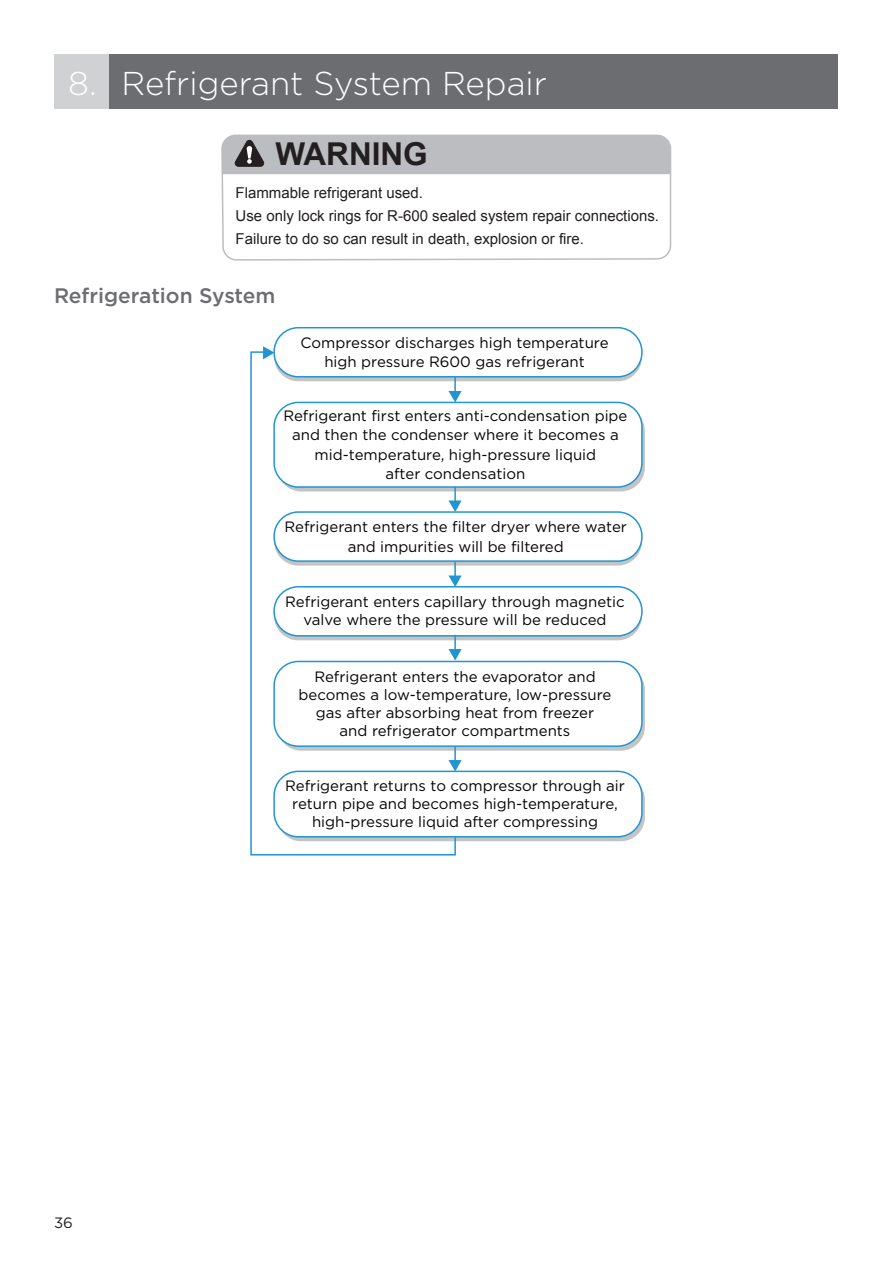
<style>
.page{position:relative;width:893px;height:1263px;background:#fff}
.page>*{position:absolute;margin:0;border:0;box-sizing:border-box;transform-origin:0 0}
.t1{font:300 33px "Gotham";color:#fff}
.t2{font:700 31.5px "Arial";color:#231f20}
.t3{font:500 21px "Gotham";color:#6c6d70}
.t4{font:15px/18px "Gotham";color:#040503;text-align:center}
.t5{font:15px/23.2px "Arial";color:#231f20}
.t6{font:15px "Gotham";color:#231f20}
</style>
<div class="page">
<div style="left:108px;top:54px;width:729px;height:54px;background:#6c6d70"></div>
<div style="left:54px;top:54px;width:54px;height:54px;background:#d0d1d3"></div>
<svg style="left:221px;top:134px;width:451px;height:127px"></svg>
<div style="left:222px;top:135px;width:448px;height:39px;background:#bcbdc0"></div>
<svg style="left:274px;top:332px;width:368px;height:49px"></svg>
<div style="left:274px;top:516px;width:368px;height:50px;background:#c3c5c4;border-radius:24px"></div>
<div style="left:274px;top:591px;width:368px;height:49px;background:#c3c5c4;border-radius:24px"></div>
<div style="left:274px;top:328px;width:368px;height:49px;background:#fff;border-radius:24px"></div>
<div style="left:273px;top:327px;width:370px;height:50px;border:2px solid #2195d2;border-radius:24px"></div>
<div style="left:277px;top:407px;width:368px;height:84px;background:#c3c5c4;border-radius:24px"></div>
<div style="left:274px;top:402px;width:368px;height:85px;background:#fff;border-radius:24px"></div>
<div style="left:273px;top:402px;width:370px;height:86px;border:2px solid #2195d2;border-radius:24px"></div>
<div style="left:274px;top:512px;width:368px;height:49px;background:#fff;border-radius:24px"></div>
<div style="left:273px;top:511px;width:370px;height:51px;border:2px solid #2195d2;border-radius:24px"></div>
<div style="left:274px;top:587px;width:368px;height:49px;background:#fff;border-radius:24px"></div>
<div style="left:273px;top:586px;width:370px;height:51px;border:2px solid #2195d2;border-radius:24px"></div>
<div style="left:277px;top:666px;width:368px;height:85px;background:#c3c5c4;border-radius:24px"></div>
<div style="left:274px;top:661px;width:368px;height:85px;background:#fff;border-radius:24px"></div>
<div style="left:273px;top:661px;width:370px;height:86px;border:2px solid #2195d2;border-radius:24px"></div>
<svg style="left:277px;top:776px;width:368px;height:65px"></svg>
<div style="left:274px;top:771px;width:368px;height:66px;background:#fff;border-radius:24px"></div>
<div style="left:273px;top:771px;width:370px;height:66px;border:2px solid #2195d2;border-radius:24px"></div>
<svg style="left:457px;top:377px;width:5px;height:25px"></svg>
<svg style="left:457px;top:486px;width:5px;height:26px"></svg>
<svg style="left:457px;top:561px;width:5px;height:26px"></svg>
<svg style="left:457px;top:635px;width:5px;height:22px"></svg>
<svg style="left:457px;top:746px;width:5px;height:25px"></svg>
<svg style="left:250px;top:351px;width:207px;height:505px"></svg>
<svg style="left:263px;top:346px;width:11px;height:13px"></svg>
<h1 class="t1" style="left:68px;top:66px;width:480px">8. Refrigerant System Repair</h1>
<h2 class="t2" style="left:276px;top:133px;width:154px">WARNING</h2>
<p class="t5" style="left:236px;top:181px;width:425px">Flammable refrigerant used.<br>Use only lock rings for R-600 sealed system repair connections.<br>Failure to do so can result in death, explosion or fire.</p>
<h3 class="t3" style="left:54px;top:283px;width:223px">Refrigeration System</h3>
<p class="t4" style="left:301px;top:332px;width:309px;line-height:19.5px">Compressor discharges high temperature high pressure R600 gas refrigerant</p>
<p class="t4" style="left:283px;top:405px;width:346px;line-height:19.5px">Refrigerant first enters anti-condensation pipe and then the condenser where it becomes a mid-temperature, high-pressure liquid<br>after condensation</p>
<p class="t4" style="left:284px;top:517px;width:344px;line-height:19.5px">Refrigerant enters the filter dryer where water and impurities will be filtered</p>
<p class="t4" style="left:285px;top:593px;width:341px">Refrigerant enters capillary through magnetic valve where the pressure will be reduced</p>
<p class="t4" style="left:299px;top:668px;width:314px">Refrigerant enters the evaporator and becomes a low-temperature, low-pressure gas after absorbing heat from freezer<br>and refrigerator compartments</p>
<p class="t6" style="left:54px;top:1214px;width:20px">36</p>
<p class="t4" style="left:285px;top:776px;width:341px">Refrigerant returns to compressor through air return pipe and becomes high-temperature, high-pressure liquid after compressing</p>
</div>
